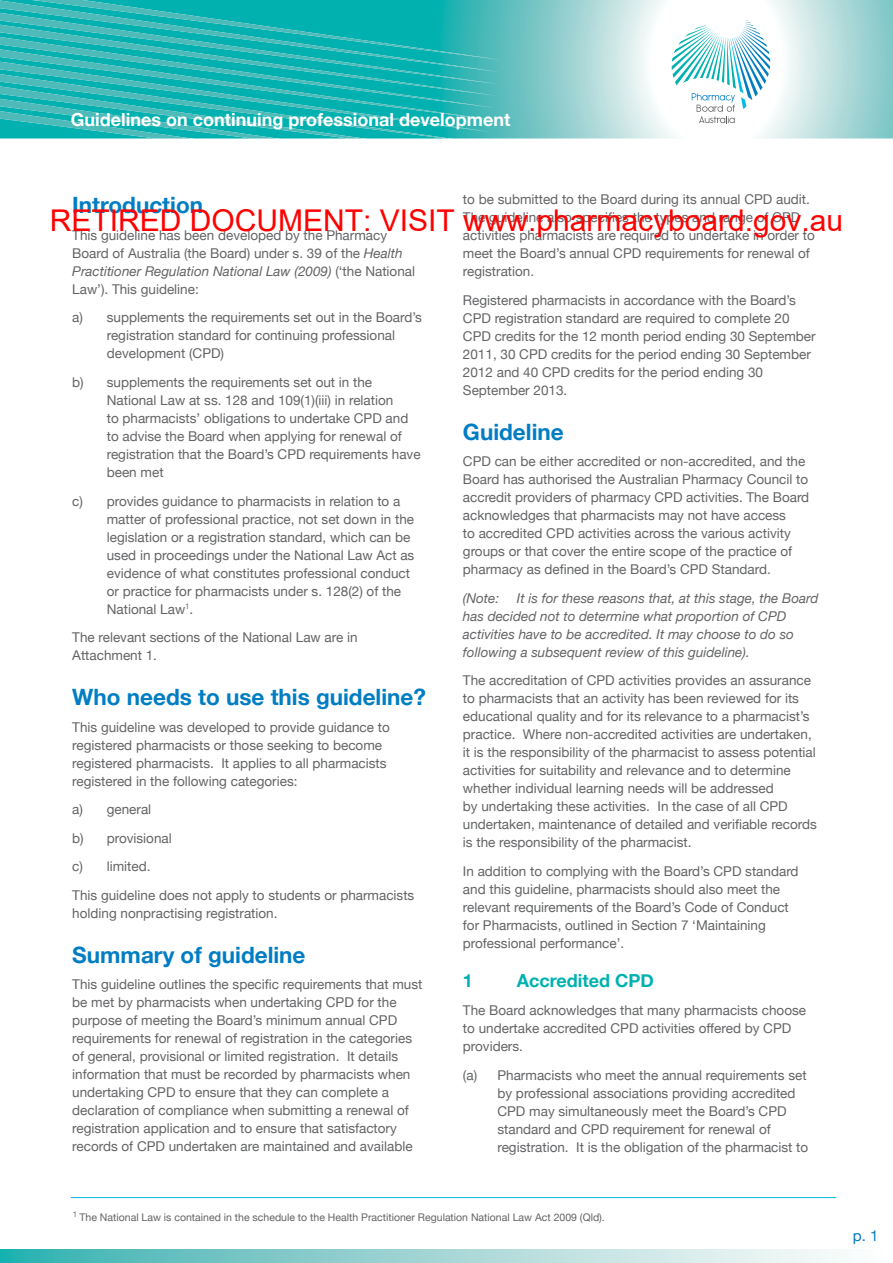
<style>
.page{position:relative;width:893px;height:1263px;background:#fff}
.page>*{position:absolute;margin:0;border:0;box-sizing:border-box;transform-origin:0 0}
.t1{font:30px "Arial";color:#f00}
.t2{font:700 22.5px "Helvetica Neue";color:#007dc3}
.t3{font:700 18px "Helvetica Neue";color:#fff}
.t4{font:700 18px "Helvetica Neue";color:#00b1b0}
.t5{font:15px "Helvetica Neue";color:#007dc3}
.t6{font:13.5px/18px "Helvetica Neue";color:#636466}
.t7{font:italic 13.5px/18px "Helvetica Neue";color:#636466}
.t8{font:10.5px "Helvetica Neue";color:#636466}
.s1{font-style:italic}
</style>
<div class="page">
<svg style="left:502px;top:0;width:391px;height:138px"></svg>
<svg style="left:0;top:0;width:502px;height:139px;background:#22b6b4"></svg>
<svg style="left:0;top:1249px;width:834px;height:14px;background:#9ad4d4"></svg>
<svg style="left:672px;top:20px;width:98px;height:103px"></svg>
<hr style="left:71px;top:1197px;width:765px;height:1px;background:#00bce4">
<h3 class="t3" style="left:71px;top:108px;width:441px">Guidelines on continuing professional development</h3>
<p class="t6" style="left:463px;top:190px;width:353px">to be submitted to the Board during its annual CPD audit.<br>The guideline also specifies the types and range of CPD activities pharmacists are required to undertake in order to meet the Board’s annual CPD requirements for renewal of registration.</p>
<p class="t6" style="left:463px;top:291px;width:354px">Registered pharmacists in accordance with the Board’s CPD registration standard are required to complete 20<br>CPD credits for the 12 month period ending 30 September 2011, 30 CPD credits for the period ending 30 September 2012 and 40 CPD credits for the period ending 30<br>September 2013.</p>
<h2 class="t2" style="left:463px;top:418px;width:102px">Guideline</h2>
<p class="t6" style="left:463px;top:452px;width:348px">CPD can be either accredited or non-accredited, and the Board has authorised the Australian Pharmacy Council to accredit providers of pharmacy CPD activities. The Board acknowledges that pharmacists may not have access<br>to accredited CPD activities across the various activity groups or that cover the entire scope of the practice of pharmacy as defined in the Board’s CPD Standard.</p>
<p class="t7" style="left:463px;top:589px;width:38px">(Note:</p>
<h2 class="t2" style="left:72px;top:191px;width:132px">Introduction</h2>
<p class="t6" style="left:72px;top:226px;width:344px">This guideline has been developed by the Pharmacy Board of Australia (the Board) under s. 39 of the <span class="s1">Health Practitioner Regulation National Law (2009)</span> (‘the National Law’). This guideline:</p>
<p class="t6" style="left:107px;top:308px;width:317px;text-indent:-35px">a) supplements the requirements set out in the Board’s registration standard for continuing professional development (CPD)</p>
<p class="t6" style="left:107px;top:373px;width:315px;text-indent:-35px">b) supplements the requirements set out in the National Law at ss. 128 and 109(1)(iii) in relation<br>to pharmacists’ obligations to undertake CPD and to advise the Board when applying for renewal of registration that the Board’s CPD requirements have been met</p>
<p class="t6" style="left:107px;top:492px;width:309px;text-indent:-35px">c) provides guidance to pharmacists in relation to a matter of professional practice, not set down in the legislation or a registration standard, which can be used in proceedings under the National Law Act as evidence of what constitutes professional conduct or practice for pharmacists under s. 128(2) of the National Law<sup>1</sup>.</p>
<p class="t6" style="left:72px;top:628px;width:287px">The relevant sections of the National Law are in<br>Attachment 1.</p>
<h2 class="t2" style="left:72px;top:683px;width:355px">Who needs to use this guideline?</h2>
<p class="t6" style="left:72px;top:717px;width:319px">This guideline was developed to provide guidance to registered pharmacists or those seeking to become registered pharmacists. It applies to all pharmacists registered in the following categories:</p>
<p class="t6" style="left:72px;top:795px;width:344px;line-height:28.7px">a) general<br>b) provisional<br>c) limited.<br>This guideline does not apply to students or pharmacists</p>
<p class="t6" style="left:72px;top:904px;width:207px">holding nonpractising registration.</p>
<h2 class="t2" style="left:72px;top:941px;width:235px">Summary of guideline</h2>
<p class="t6" style="left:72px;top:975px;width:352px">This guideline outlines the specific requirements that must be met by pharmacists when undertaking CPD for the purpose of meeting the Board’s minimum annual CPD requirements for renewal of registration in the categories of general, provisional or limited registration. It details information that must be recorded by pharmacists when undertaking CPD to ensure that they can complete a declaration of compliance when submitting a renewal of registration application and to ensure that satisfactory records of CPD undertaken are maintained and available</p>
<h1 class="t1" style="left:50px;top:200px;width:795px">RETIRED DOCUMENT: VISIT www.pharmacyboard.gov.au</h1>
<p class="t7" style="left:463px;top:589px;width:357px;text-indent:54px">It is for these reasons that, at this stage, the Board has decided not to determine what proportion of CPD activities have to be accredited. It may choose to do so following a subsequent review of this guideline).</p>
<p class="t6" style="left:463px;top:671px;width:355px">The accreditation of CPD activities provides an assurance to pharmacists that an activity has been reviewed for its educational quality and for its relevance to a pharmacist’s practice. Where non-accredited activities are undertaken, it is the responsibility of the pharmacist to assess potential activities for suitability and relevance and to determine whether individual learning needs will be addressed<br>by undertaking these activities. In the case of all CPD undertaken, maintenance of detailed and verifiable records is the responsibility of the pharmacist.</p>
<p class="t6" style="left:463px;top:862px;width:337px">In addition to complying with the Board’s CPD standard and this guideline, pharmacists should also meet the relevant requirements of the Board’s Code of Conduct for Pharmacists, outlined in Section 7 ‘Maintaining professional performance’.</p>
<h3 class="t4" style="left:463px;top:969px;width:12px">1</h3>
<h3 class="t4" style="left:517px;top:969px;width:138px">Accredited CPD</h3>
<p class="t6" style="left:463px;top:1001px;width:345px">The Board acknowledges that many pharmacists choose to undertake accredited CPD activities offered by CPD providers.</p>
<p class="t6" style="left:497px;top:1066px;width:312px;text-indent:-35px">(a) Pharmacists who meet the annual requirements set by professional associations providing accredited CPD may simultaneously meet the Board’s CPD standard and CPD requirement for renewal of registration. It is the obligation of the pharmacist to</p>
<p class="t8" style="left:73px;top:1211px;width:533px"><sup>1</sup> The National Law is contained in the schedule to the Health Practitioner Regulation National Law Act 2009 (Qld).</p>
<p class="t5" style="left:853px;top:1227px;width:27px">p. 1</p>
</div>
